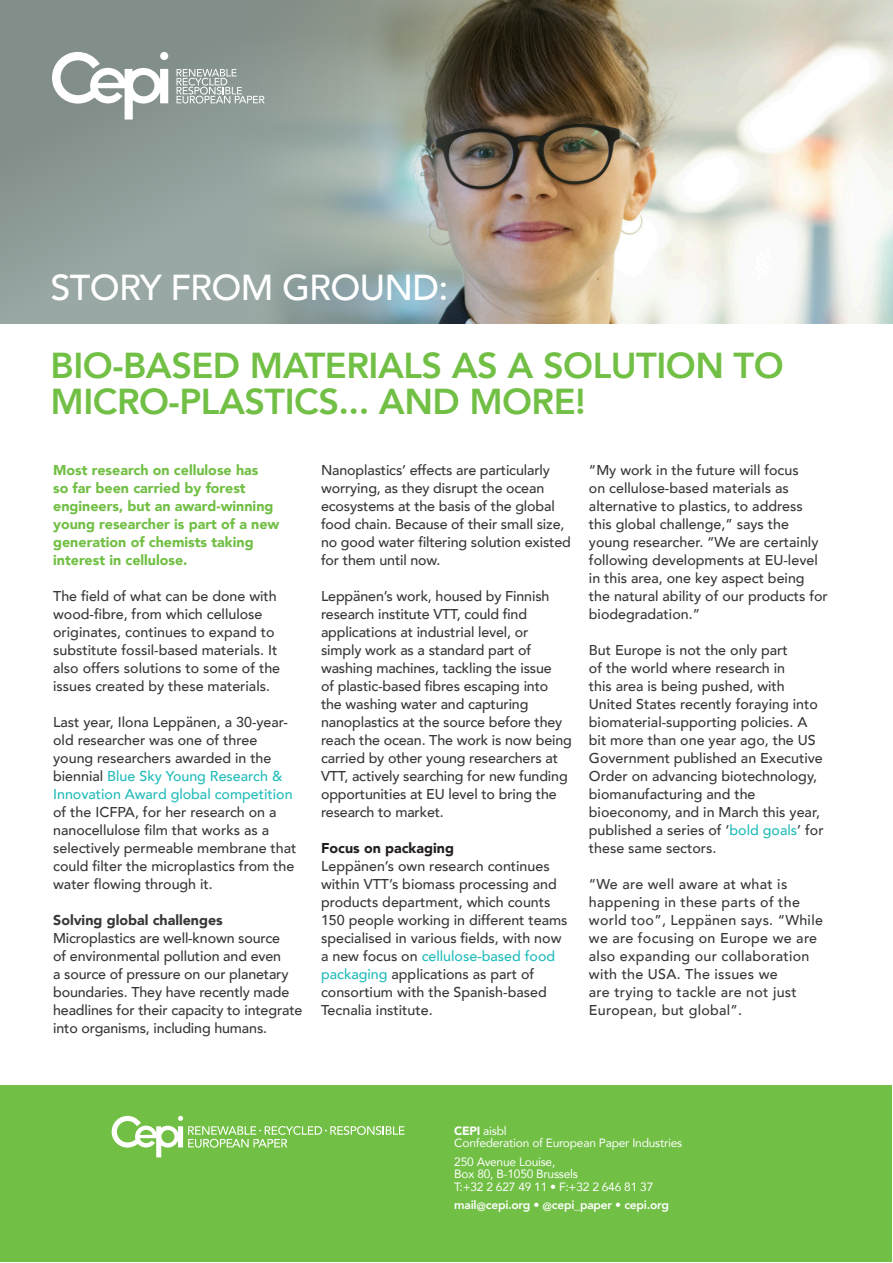
<style>
.page{position:relative;width:893px;height:1263px;background:#fff}
.page>*{position:absolute;margin:0;border:0;box-sizing:border-box;transform-origin:0 0}
.t1{font:800 36px/36px "Avenir";letter-spacing:-.015em;color:#71bf44}
.t2{font:500 36px "Avenir";letter-spacing:-.02em;color:#fff}
.t3{font:500 14.25px/18px "Avenir";color:#363936}
.t4{font:500 14.25px/18px "Avenir";letter-spacing:.02em;color:#363936}
.t5{font:900 14.25px/18px "Avenir";color:#71bf44}
.t6{font:900 14.25px "Avenir";color:#363936}
.t7{font:900 14.25px "Avenir";color:#231f20}
.t8{font:12px/12.3px "Avenir";letter-spacing:-.02em;color:#fff}
.t9{font:800 12px "Avenir";letter-spacing:-.02em;color:#fff}
.s1{color:#22bcba}
.s2{font-weight:900}
.s3{font-weight:800}
.s4{font-weight:500}
</style>
<div class="page">
<img style="left:611px;top:0;width:282px;height:324px">
<img style="left:0;top:0;width:611px;height:324px">
<div style="left:1px;top:1086px;width:891px;height:176px;background:#71bf44"></div>
<svg style="left:52px;top:52px;width:116px;height:68px"></svg>
<div style="left:160px;top:52px;width:8px;height:8px;background:#fff;border-radius:50%"></div>
<svg style="left:177px;top:69px;width:88px;height:35px;background:#a4aeab"></svg>
<svg style="left:112px;top:1116px;width:293px;height:41px"></svg>
<h1 class="t2" style="left:51px;top:256px;width:399px">STORY FROM GROUND:</h1>
<h1 class="t1" style="left:51px;top:347px;width:734px">BIO-BASED MATERIALS AS A SOLUTION TO<br>MICRO-PLASTICS... AND MORE!</h1>
<p class="t5" style="left:53px;top:461px;width:228px">Most research on cellulose has<br>so far been carried by forest engineers, but an award-winning young researcher is part of a new generation of chemists taking interest in cellulose.</p>
<p class="t3" style="left:53px;top:586px;width:229px">The field of what can be done with wood-fibre, from which cellulose originates, continues to expand to substitute fossil-based materials. It also offers solutions to some of the issues created by these materials.</p>
<p class="t3" style="left:53px;top:712px;width:241px">Last year, Ilona Leppänen, a 30-year&shy;old researcher was one of three young researchers awarded in the biennial <span class="s1">Blue Sky Young Research &amp; Innovation Award global competition</span></p>
<p class="t3" style="left:53px;top:802px;width:245px">of the ICFPA, for her research on a nanocellulose film that works as a selectively permeable membrane that could filter the microplastics from the water flowing through it.</p>
<p class="t6" style="left:53px;top:908px;width:171px">Solving global challenges</p>
<p class="t3" style="left:53px;top:928px;width:251px">Microplastics are well-known source<br>of environmental pollution and even<br>a source of pressure on our planetary boundaries. They have recently made headlines for their capacity to integrate into organisms, including humans.</p>
<p class="t3" style="left:321px;top:460px;width:251px">Nanoplastics’ effects are particularly worrying, as they disrupt the ocean ecosystems at the basis of the global food chain. Because of their small size, no good water filtering solution existed for them until now.</p>
<p class="t3" style="left:321px;top:586px;width:252px">Leppänen’s work, housed by Finnish research institute VTT, could find applications at industrial level, or simply work as a standard part of washing machines, tackling the issue<br>of plastic-based fibres escaping into the washing water and capturing nanoplastics at the source before they reach the ocean. The work is now being carried by other young researchers at VTT, actively searching for new funding opportunities at EU level to bring the research to market.</p>
<p class="t7" style="left:321px;top:836px;width:135px">Focus on packaging</p>
<p class="t3" style="left:321px;top:856px;width:248px">Leppänen’s own research continues within VTT’s biomass processing and products department, which counts 150 people working in different teams specialised in various fields, with now a new focus on <span class="s1">cellulose-based food packaging</span> applications as part of consortium with the Spanish-based Tecnalia institute.</p>
<p class="t3" style="left:589px;top:460px;width:240px">“My work in the future will focus<br>on cellulose-based materials as alternative to plastics, to address this global challenge,” says the young researcher. “We are certainly following developments at EU-level in this area, one key aspect being the natural ability of our products for biodegradation.”</p>
<p class="t3" style="left:589px;top:640px;width:236px">But Europe is not the only part<br>of the world where research in<br>this area is being pushed, with<br>United States recently foraying into biomaterial-supporting policies. A bit more than one year ago, the US<br>Government published an Executive<br>Order on advancing biotechnology, biomanufacturing and the bioeconomy, and in March this year, published a series of ‘<span class="s1">bold goals</span>’ for these same sectors.</p>
<p class="t4" style="left:589px;top:874px;width:236px">“We are well aware at what is happening in these parts of the world too”, Leppänen says. “While we are focusing on Europe we are also expanding our collaboration with the USA. The issues we<br>are trying to tackle are not just<br>European, but global”.</p>
<p class="t8" style="left:454px;top:1124px;width:229px"><span class="s2">CEPI</span> aisbl<br>Confederation of European Paper Industries</p>
<p class="t8" style="left:454px;top:1155px;width:201px">250 Avenue Louise,<br>Box 80, B-1050 Brussels<br>T:+32 2 627 49 11 <span class="s3">•</span> F:+32 2 646 81 37</p>
<p class="t9" style="left:454px;top:1196px;width:216px">mail<span class="s4">@</span>cepi.org • <span class="s4">@</span>cepi_paper • cepi.org</p>
</div>
